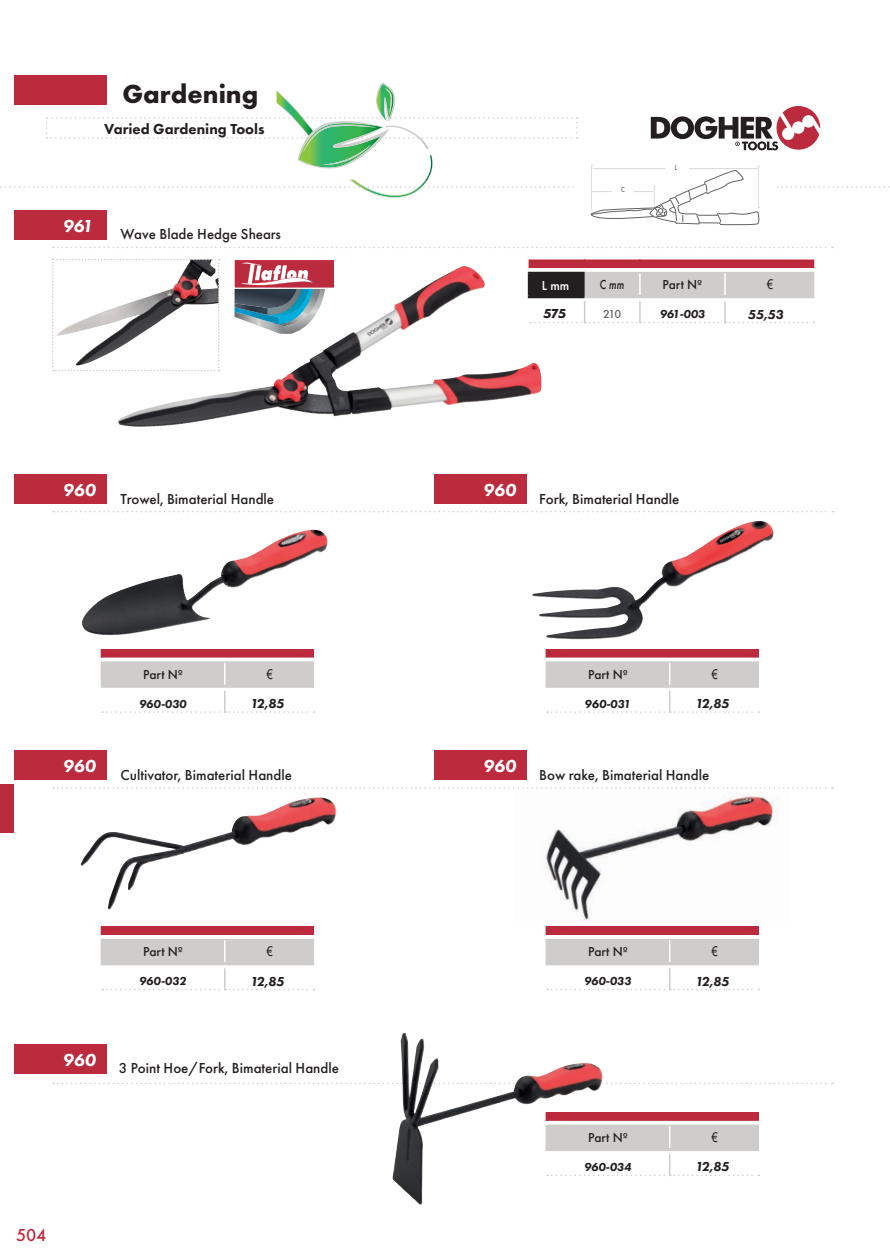
<style>
.page{position:relative;width:890px;height:1258px;background:#fff}
.page>*{position:absolute;margin:0;border:0;box-sizing:border-box;transform-origin:0 0}
.t1{font:700 27px "Futura PT";color:#231f20}
.t2{font:italic 800 18px "Futura PT";color:#fff}
.t3{font:500 18px "Futura PT";color:#bb2b3d}
.t4{font:500 15px "Futura PT";color:#231f20}
.t5{font:800 15px "Futura PT";color:#231f20}
.t6{font:500 13.5px "Futura PT";color:#231f20}
.t7{font:italic 800 13.5px "Futura PT";letter-spacing:-.01em;color:#231f20}
.t8{font:13.5px "Arial";color:#231f20;scale:.8 1}
.t9{font:500 13.5px "Futura PT";color:#fff}
.t10{font:italic 500 13.5px "Futura PT";color:#231f20;scale:.8 1}
.t11{font:italic 700 13.5px "Futura PT";color:#231f20}
.t12{font:italic 800 12px "Futura PT";letter-spacing:-.01em;color:#231f20}
.t13{font:500 12px "Futura PT";color:#636366}
.t14{font:500 7.65px "Futura PT";color:#636366;scale:.8 1}
.s1{font-style:normal}
</style>
<div class="page">
<div style="left:14px;top:75px;width:92px;height:29px;background:#bb2b3d"></div>
<div style="left:0;top:784px;width:14px;height:48px;background:#bb2b3d"></div>
<div style="left:434px;top:474px;width:93px;height:29px;background:#bb2b3d"></div>
<svg style="left:53px;top:511px;width:780px;height:1px"></svg>
<div style="left:14px;top:474px;width:92px;height:29px;background:#bb2b3d"></div>
<svg style="left:101px;top:649px;width:213px;height:64px"></svg>
<svg style="left:545px;top:649px;width:214px;height:64px"></svg>
<div style="left:434px;top:751px;width:93px;height:29px;background:#bb2b3d"></div>
<svg style="left:53px;top:787px;width:780px;height:2px"></svg>
<div style="left:14px;top:751px;width:92px;height:29px;background:#bb2b3d"></div>
<svg style="left:101px;top:926px;width:213px;height:64px"></svg>
<svg style="left:545px;top:926px;width:214px;height:64px"></svg>
<div style="left:14px;top:1044px;width:92px;height:29px;background:#bb2b3d"></div>
<svg style="left:604px;top:1112px;width:155px;height:64px"></svg>
<svg style="left:53px;top:1082px;width:780px;height:2px"></svg>
<svg style="left:53px;top:247px;width:780px;height:1px"></svg>
<div style="left:14px;top:210px;width:92px;height:29px;background:#bb2b3d"></div>
<svg style="left:528px;top:259px;width:286px;height:64px"></svg>
<img style="left:118px;top:266px;width:424px;height:161px">
<img style="left:82px;top:530px;width:246px;height:105px">
<img style="left:532px;top:521px;width:242px;height:119px">
<svg style="left:52px;top:259px;width:168px;height:112px"></svg>
<img style="left:81px;top:797px;width:256px;height:113px">
<img style="left:546px;top:794px;width:229px;height:126px">
<img style="left:392px;top:1033px;width:212px;height:172px">
<svg style="left:0;top:82px;width:890px;height:144px"></svg>
<div style="left:233px;top:259px;width:102px;height:30px;background:#bb2b3d;border:1px solid #fff"></div>
<svg style="left:234px;top:262px;width:92px;height:72px"></svg>
<h1 class="t1" style="left:122px;top:77px;width:137px">Gardening</h1>
<p class="t5" style="left:104px;top:119px;width:162px">Varied Gardening Tools</p>
<p class="t2" style="left:63px;top:215px;width:32px">961</p>
<p class="t4" style="left:121px;top:225px;width:162px">Wave Blade Hedge Shears</p>
<p class="t14" style="left:621px;top:185px;width:6px">C</p>
<p class="t14" style="left:675px;top:163px;width:4px">L</p>
<p class="t9" style="left:542px;top:277px;width:29px">L mm</p>
<p class="t10" style="left:600px;top:276px;width:32px"><span class="s1">C</span> mm</p>
<p class="t6" style="left:662px;top:277px;width:41px">Part Nº</p>
<p class="t8" style="left:767px;top:276px;width:9px">€</p>
<p class="t11" style="left:543px;top:305px;width:24px">575</p>
<p class="t13" style="left:603px;top:307px;width:19px">210</p>
<p class="t12" style="left:660px;top:307px;width:47px">961-003</p>
<p class="t7" style="left:748px;top:306px;width:37px">55,53</p>
<p class="t2" style="left:63px;top:479px;width:34px">960</p>
<p class="t2" style="left:483px;top:479px;width:34px">960</p>
<p class="t4" style="left:121px;top:489px;width:155px">Trowel, Bimaterial Handle</p>
<p class="t4" style="left:539px;top:489px;width:142px">Fork, Bimaterial Handle</p>
<p class="t6" style="left:143px;top:666px;width:41px">Part Nº</p>
<p class="t8" style="left:267px;top:665px;width:9px">€</p>
<p class="t12" style="left:139px;top:696px;width:49px">960-030</p>
<p class="t6" style="left:588px;top:666px;width:41px">Part Nº</p>
<p class="t8" style="left:712px;top:665px;width:9px">€</p>
<p class="t12" style="left:584px;top:696px;width:48px">960-031</p>
<p class="t7" style="left:250px;top:695px;width:36px">12,85</p>
<p class="t7" style="left:695px;top:695px;width:36px">12,85</p>
<p class="t2" style="left:63px;top:755px;width:34px">960</p>
<p class="t2" style="left:483px;top:755px;width:34px">960</p>
<p class="t4" style="left:121px;top:766px;width:173px">Cultivator, Bimaterial Handle</p>
<p class="t4" style="left:539px;top:766px;width:172px">Bow rake, Bimaterial Handle</p>
<p class="t6" style="left:143px;top:944px;width:41px">Part Nº</p>
<p class="t8" style="left:267px;top:942px;width:9px">€</p>
<p class="t12" style="left:139px;top:974px;width:49px">960-032</p>
<p class="t6" style="left:588px;top:944px;width:41px">Part Nº</p>
<p class="t8" style="left:712px;top:942px;width:9px">€</p>
<p class="t12" style="left:584px;top:974px;width:49px">960-033</p>
<p class="t7" style="left:250px;top:973px;width:36px">12,85</p>
<p class="t7" style="left:695px;top:973px;width:36px">12,85</p>
<p class="t2" style="left:63px;top:1048px;width:34px">960</p>
<p class="t4" style="left:119px;top:1059px;width:222px">3 Point Hoe/Fork, Bimaterial Handle</p>
<p class="t3" style="left:16px;top:1223px;width:32px">504</p>
<p class="t6" style="left:588px;top:1129px;width:41px">Part Nº</p>
<p class="t8" style="left:712px;top:1128px;width:9px">€</p>
<p class="t12" style="left:584px;top:1159px;width:49px">960-034</p>
<p class="t7" style="left:695px;top:1158px;width:36px">12,85</p>
</div>
